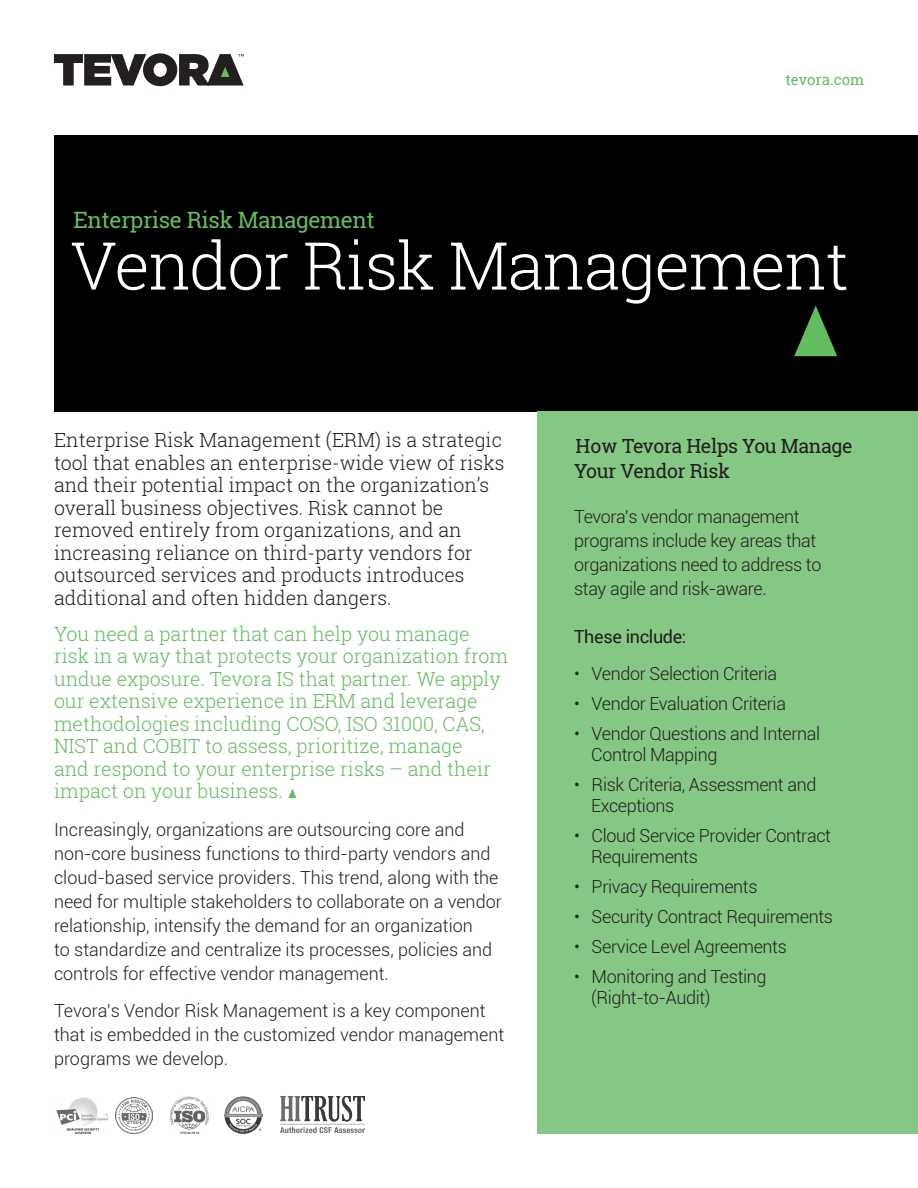
<style>
.page{position:relative;width:918px;height:1188px;background:#fff}
.page>*{position:absolute;margin:0;border:0;box-sizing:border-box;transform-origin:0 0}
.Header_Large_White_H{font:300 66px "Roboto Slab";letter-spacing:-.02em;color:#fff}
.Header_Small_Green_S{font:22.5px "Roboto Slab";letter-spacing:-.02em;color:#63bd60}
.Green_Intro_Text{font:300 19.5px/22.5px "Roboto Slab";color:#231f20}
.Green_Intro_Text-2{font:300 19.5px/22.5px "Roboto Slab";color:#63bd61}
.White_Subhead_3{font:19.5px/25.5px "Roboto Slab";letter-spacing:-.02em;color:#231f20}
.Body_Copy{font:300 18px/24px "Roboto";color:#231f20}
.Black_Subhead_1{font:300 18px/24px "Roboto";letter-spacing:-.02em;color:#231f20}
.Black_Subhead_1-2{font:18px "Roboto";letter-spacing:-.02em;color:#231f20}
.t1{font:15px "Roboto Slab";color:#63bd60}
.s1{color:#63bd60}
</style>
<div class="page">
<div style="left:54px;top:135px;width:864px;height:276px;background:#000001"></div>
<svg style="left:54px;top:53px;width:190px;height:33px"></svg>
<div style="left:538px;top:412px;width:380px;height:722px;background:#84c884"></div>
<svg style="left:288px;top:789px;width:8px;height:9px"></svg>
<img style="left:280px;top:1097px;width:84px;height:36px">
<img style="left:116px;top:1097px;width:36px;height:37px">
<img style="left:56px;top:1097px;width:52px;height:37px">
<img style="left:225px;top:1097px;width:38px;height:37px">
<img style="left:171px;top:1097px;width:38px;height:37px">
<svg style="left:794px;top:306px;width:43px;height:50px"></svg>
<p class="Header_Small_Green_S" style="left:74px;top:204px;width:303px">Enterprise Risk Management</p>
<p class="t1" style="left:785px;top:70px;width:80px">tevora.com</p>
<p class="Header_Large_White_H" style="left:70px;top:220px;width:781px">Vendor Risk Management</p>
<p class="Green_Intro_Text" style="left:54px;top:428px;width:452px">Enterprise Risk Management (ERM) is a strategic tool that enables an enterprise-wide view of risks and their potential impact on the organization’s overall business objectives. Risk cannot be removed entirely from organizations, and an increasing reliance on third-party vendors for outsourced services and products introduces additional and often hidden dangers.</p>
<p class="Green_Intro_Text-2" style="left:54px;top:622px;width:456px">You need a partner that can help you manage risk in a way that protects your organization from <span class="s1">undue exposure. Tevora IS that partner. We apply </span>our extensive experience in ERM and leverage methodologies including COSO, ISO 31000, CAS, NIST and COBIT to assess, prioritize, manage<br>and respond to your enterprise risks – and their impact on your business.</p>
<p class="Body_Copy" style="left:54px;top:817px;width:449px">Increasingly, organizations are outsourcing core and non-core business functions to third-party vendors and cloud-based service providers. This trend, along with the need for multiple stakeholders to collaborate on a vendor relationship, intensify the demand for an organization<br>to standardize and centralize its processes, policies and controls for effective vendor management.</p>
<p class="Body_Copy" style="left:54px;top:998px;width:452px">Tevora’s Vendor Risk Management is a key component that is embedded in the customized vendor management programs we develop.</p>
<p class="White_Subhead_3" style="left:574px;top:432px;width:280px">How Tevora Helps You Manage<br>Your Vendor Risk</p>
<p class="Black_Subhead_1" style="left:574px;top:504px;width:249px">Tevora’s vendor management programs include key areas that organizations need to address to stay agile and risk-aware.</p>
<p class="Black_Subhead_1-2" style="left:574px;top:623px;width:114px">These include:</p>
<p class="Black_Subhead_1" style="left:574px;top:661px;width:205px">• Vendor Selection Criteria</p>
<p class="Black_Subhead_1" style="left:574px;top:691px;width:213px">• Vendor Evaluation Criteria</p>
<p class="Black_Subhead_1" style="left:574px;top:721px;width:248px">• Vendor Questions and Internal</p>
<p class="Black_Subhead_1" style="left:591px;top:742px;width:128px">Control Mapping</p>
<p class="Black_Subhead_1" style="left:591px;top:774px;width:227px;line-height:21px;text-indent:-17px">• Risk Criteria, Assessment and<br>Exceptions</p>
<p class="Black_Subhead_1" style="left:591px;top:825px;width:241px;line-height:21px;text-indent:-17px">• Cloud Service Provider Contract<br>Requirements</p>
<p class="Black_Subhead_1" style="left:574px;top:874px;width:185px">• Privacy Requirements</p>
<p class="Black_Subhead_1" style="left:574px;top:904px;width:260px">• Security Contract Requirements</p>
<p class="Black_Subhead_1" style="left:574px;top:934px;width:214px">• Service Level Agreements</p>
<p class="Black_Subhead_1" style="left:591px;top:966px;width:177px;line-height:21px;text-indent:-17px">• Monitoring and Testing (Right-to-Audit)</p>
</div>
